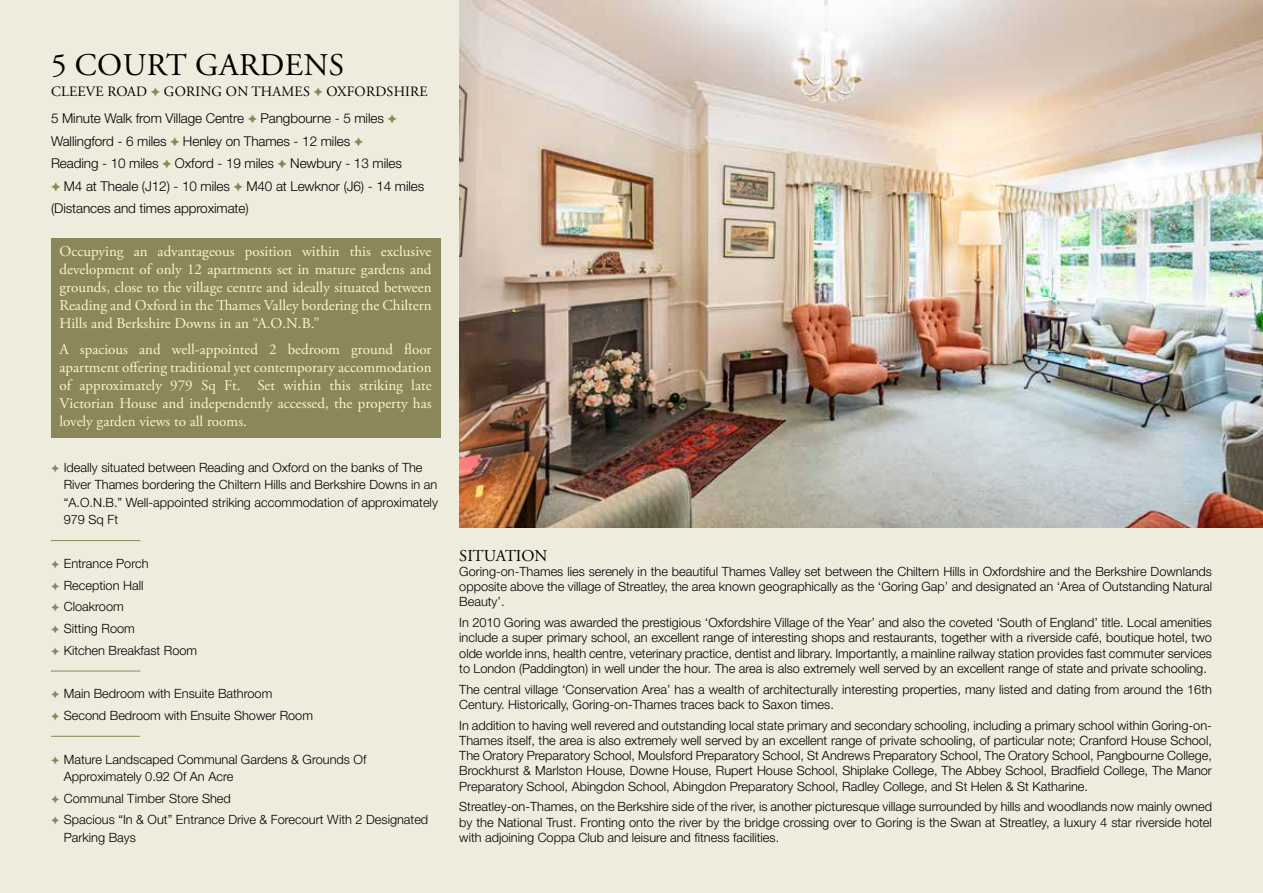
<style>
.page{position:relative;width:1263px;height:893px;background:#edecdd}
.page>*{position:absolute;margin:0;border:0;box-sizing:border-box;transform-origin:0 0}
.t1{font:31.5px "Adobe Garamond Pro";letter-spacing:.015em;color:#000}
.t2{font:16.5px "Adobe Garamond Pro";color:#000}
.t3{font:15px/18px "Adobe Garamond Pro";color:#fff4cd;text-align:justify}
.t4{font:14.25px "Adobe Garamond Pro";letter-spacing:.015em;color:#000}
.t5{font:300 13.5px "Helvetica Neue LT Std";letter-spacing:-.005em;color:#000}
.t6{font:300 12.75px/15.3px "Helvetica Neue LT Std";color:#000}
.s1{color:#8b875a}
</style>
<div class="page">
<img style="left:459px;top:0;width:804px;height:527px">
<div style="left:51px;top:238px;width:389px;height:199px;background:#8b875a"></div>
<hr style="left:51px;top:540px;width:89px;height:1px;background:#8b875a">
<hr style="left:51px;top:671px;width:89px;height:1px;background:#8b875a">
<hr style="left:51px;top:736px;width:89px;height:1px;background:#8b875a">
<h1 class="t1" style="left:51px;top:46px;width:295px">5 COURT GARDENS</h1>
<p class="t4" style="left:51px;top:83px;width:378px">CLEEVE ROAD GORING ON THAMES OXFORDSHIRE</p>
<p class="t5" style="left:51px;top:110px;width:334px">5 Minute Walk from Village Centre Pangbourne - 5 miles</p>
<p class="t5" style="left:51px;top:132px;width:301px">Wallingford - 6 miles Henley on Thames - 12 miles</p>
<p class="t5" style="left:51px;top:155px;width:352px">Reading - 10 miles Oxford - 19 miles Newbury - 13 miles</p>
<p class="t5" style="left:64px;top:177px;width:362px">M4 at Theale (J12) - 10 miles M40 at Lewknor (J6) - 14 miles</p>
<p class="t5" style="left:51px;top:200px;width:199px">(Distances and times approximate)</p>
<p class="t3" style="left:60px;top:243px;width:374px">Occupying an advantageous position within this exclusive development of only 12 apartments set in mature gardens and grounds, close to the village centre and ideally situated between Reading and Oxford in the Thames Valley bordering the Chiltern Hills and Berkshire Downs in an “A.O.N.B.”</p>
<p class="t3" style="left:60px;top:341px;width:374px">A spacious and well-appointed 2 bedroom ground floor apartment offering traditional yet contemporary accommodation of approximately 979 Sq Ft. Set within this striking late Victorian House and independently accessed, the property has lovely garden views to all rooms.</p>
<p class="t6" style="left:64px;top:458px;width:376px;line-height:17.5px;text-indent:-13px"><span class="s1">✦</span> Ideally situated between Reading and Oxford on the banks of The River Thames bordering the Chiltern Hills and Berkshire Downs in an “A.O.N.B.” Well-appointed striking accommodation of approximately 979 Sq Ft</p>
<p class="t6" style="left:51px;top:552px;width:148px;line-height:21.8px"><span class="s1">✦</span> Entrance Porch<br><span class="s1">✦</span> Reception Hall<br><span class="s1">✦</span> Cloakroom<br><span class="s1">✦</span> Sitting Room<br><span class="s1">✦</span> Kitchen Breakfast Room</p>
<p class="t6" style="left:51px;top:683px;width:263px;line-height:21.8px"><span class="s1">✦</span> Main Bedroom with Ensuite Bathroom<br><span class="s1">✦</span> Second Bedroom with Ensuite Shower Room</p>
<p class="t6" style="left:64px;top:750px;width:304px;line-height:17.5px;text-indent:-13px"><span class="s1">✦</span> Mature Landscaped Communal Gardens &amp; Grounds Of<br>Approximately 0.92 Of An Acre</p>
<p class="t6" style="left:51px;top:787px;width:379px;line-height:21.8px"><span class="s1">✦</span> Communal Timber Store Shed<br><span class="s1">✦</span> Spacious “In &amp; Out” Entrance Drive &amp; Forecourt With 2 Designated</p>
<p class="t6" style="left:64px;top:829px;width:74px">Parking Bays</p>
<p class="t2" style="left:459px;top:545px;width:90px">SITUATION</p>
<p class="t6" style="left:459px;top:563px;width:754px;text-align:justify">Goring-on-Thames lies serenely in the beautiful Thames Valley set between the Chiltern Hills in Oxfordshire and the Berkshire Downlands opposite above the village of Streatley, the area known geographically as the ‘Goring Gap’ and designated an ‘Area of Outstanding Natural Beauty’.</p>
<p class="t6" style="left:459px;top:615px;width:754px;text-align:justify">In 2010 Goring was awarded the prestigious ‘Oxfordshire Village of the Year’ and also the coveted ‘South of England’ title. Local amenities include a super primary school, an excellent range of interesting shops and restaurants, together with a riverside café, boutique hotel, two olde worlde inns, health centre, veterinary practice, dentist and library. Importantly, a mainline railway station provides fast commuter services to London (Paddington) in well under the hour. The area is also extremely well served by an excellent range of state and private schooling.</p>
<p class="t6" style="left:459px;top:681px;width:754px">The central village ‘Conservation Area’ has a wealth of architecturally interesting properties, many listed and dating from around the 16th<br>Century. Historically, Goring-on-Thames traces back to Saxon times.</p>
<p class="t6" style="left:459px;top:717px;width:754px;text-align:justify">In addition to having well revered and outstanding local state primary and secondary schooling, including a primary school within Goring-on-Thames itself, the area is also extremely well served by an excellent range of private schooling, of particular note; Cranford House School, The Oratory Preparatory School, Moulsford Preparatory School, St Andrews Preparatory School, The Oratory School, Pangbourne College, Brockhurst &amp; Marlston House, Downe House, Rupert House School, Shiplake College, The Abbey School, Bradfield College, The Manor Preparatory School, Abingdon School, Abingdon Preparatory School, Radley College, and St Helen &amp; St Katharine.</p>
<p class="t6" style="left:459px;top:799px;width:754px;text-align:justify">Streatley-on-Thames, on the Berkshire side of the river, is another picturesque village surrounded by hills and woodlands now mainly owned by the National Trust. Fronting onto the river by the bridge crossing over to Goring is the Swan at Streatley, a luxury 4 star riverside hotel with adjoining Coppa Club and leisure and fitness facilities.</p>
</div>
